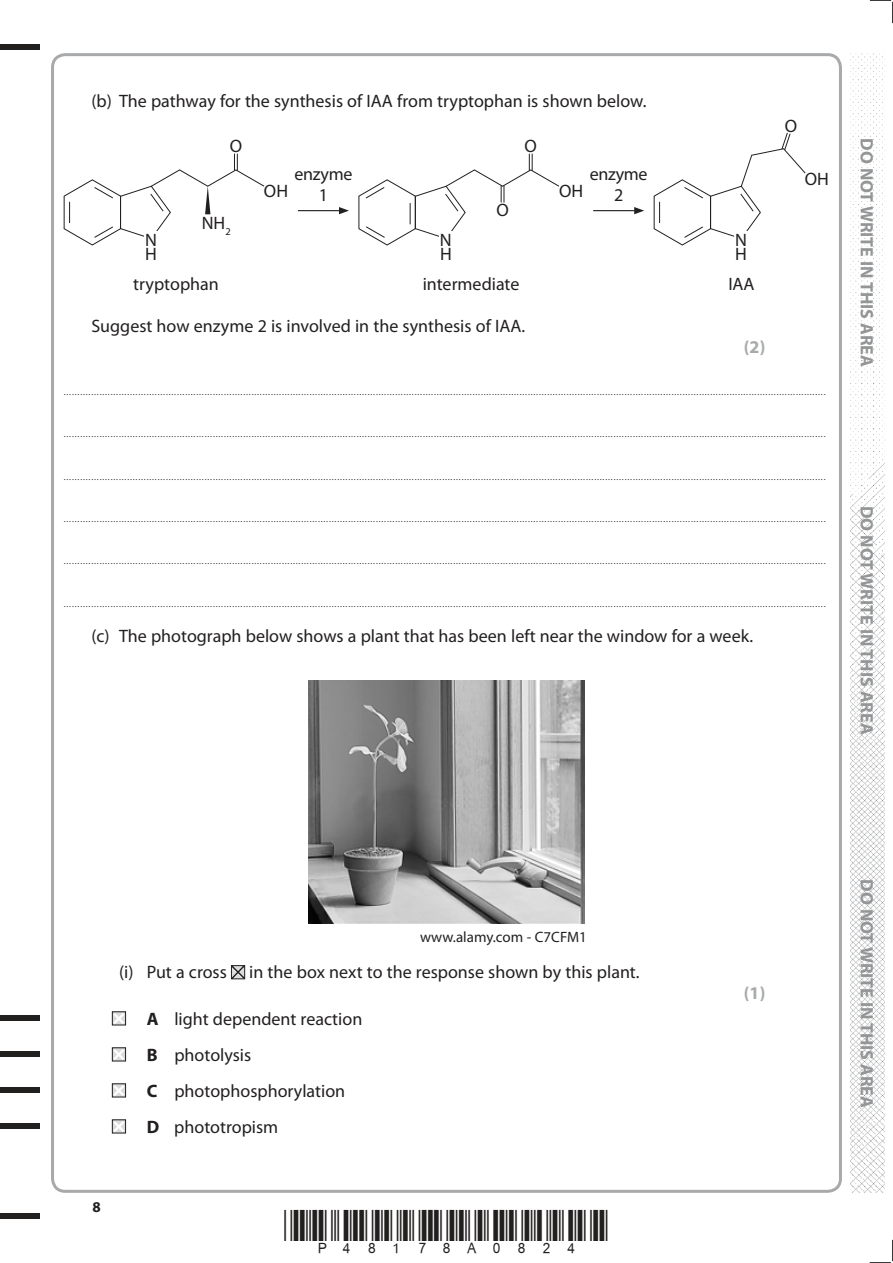
<style>
.page{position:relative;width:893px;height:1263px;background:#fff}
.page>*{position:absolute;margin:0;border:0;box-sizing:border-box;transform-origin:0 0}
.t1{font:18px/14.2px "Myriad Pro";color:#221f1f}
.t2{font:700 18px "Myriad Pro";color:#939597}
.t3{font:700 18px "Myriad Pro";color:#a7a9ab}
.t4{font:15px "Myriad Pro";color:#221f1f}
.t5{font:700 15px "Myriad Pro";color:#221f1f}
.t6{font:9px "Myriad Pro";color:#221f1f}
.s1{font-weight:700}
</style>
<div class="page">
<div style="left:0;top:44px;width:40px;height:5px;background:#221f1f"></div>
<div style="left:0;top:1214px;width:40px;height:5px;background:#221f1f"></div>
<svg style="left:870px;top:0;width:23px;height:23px"></svg>
<svg style="left:870px;top:1240px;width:23px;height:23px"></svg>
<img style="left:850px;top:53px;width:34px;height:1140px">
<svg style="left:63px;top:154px;width:202px;height:92px"></svg>
<div style="left:145px;top:231px;width:13px;height:30px;background:#fff"></div>
<hr style="left:298px;top:210px;width:43px;height:1px;background:#221f1f">
<svg style="left:339px;top:207px;width:10px;height:7px"></svg>
<hr style="left:593px;top:210px;width:44px;height:1px;background:#221f1f">
<svg style="left:634px;top:207px;width:10px;height:7px"></svg>
<svg style="left:358px;top:154px;width:202px;height:92px"></svg>
<div style="left:439px;top:231px;width:13px;height:30px;background:#fff"></div>
<svg style="left:653px;top:132px;width:153px;height:114px"></svg>
<div style="left:735px;top:231px;width:13px;height:30px;background:#fff"></div>
<img style="left:309px;top:680px;width:275px;height:244px">
<svg style="left:230px;top:965px;width:16px;height:15px"></svg>
<div style="left:0;top:1015px;width:40px;height:6px;background:#221f1f"></div>
<div style="left:0;top:1051px;width:40px;height:6px;background:#221f1f"></div>
<div style="left:0;top:1087px;width:40px;height:6px;background:#221f1f"></div>
<div style="left:0;top:1123px;width:40px;height:6px;background:#221f1f"></div>
<svg style="left:111px;top:1011px;width:16px;height:15px"></svg>
<svg style="left:111px;top:1047px;width:16px;height:15px"></svg>
<svg style="left:111px;top:1083px;width:16px;height:15px"></svg>
<svg style="left:111px;top:1119px;width:16px;height:15px"></svg>
<h1 class="t1" style="left:91px;top:95px;width:557px">(b) The pathway for the synthesis of IAA from tryptophan is shown below.</h1>
<h1 class="t1" style="left:230px;top:141px;width:14px">O</h1>
<h1 class="t1" style="left:202px;top:217px;width:30px">NH<sub>2</sub></h1>
<h1 class="t1" style="left:145px;top:234px;width:13px">N<br>H</h1>
<h1 class="t1" style="left:133px;top:278px;width:87px">tryptophan</h1>
<h1 class="t1" style="left:264px;top:185px;width:26px">OH</h1>
<h1 class="t1" style="left:525px;top:141px;width:14px">O</h1>
<h1 class="t1" style="left:295px;top:165px;width:59px;line-height:21px;text-align:center">enzyme<br>1</h1>
<h1 class="t1" style="left:590px;top:168px;width:59px">enzyme</h1>
<h1 class="t1" style="left:559px;top:185px;width:26px">OH</h1>
<h1 class="t1" style="left:614px;top:189px;width:11px">2</h1>
<h1 class="t1" style="left:497px;top:205px;width:14px">O</h1>
<h1 class="t1" style="left:440px;top:234px;width:13px">N<br>H</h1>
<h1 class="t1" style="left:423px;top:278px;width:98px">intermediate</h1>
<h1 class="t1" style="left:91px;top:320px;width:435px">Suggest how enzyme 2 is involved in the synthesis of IAA.</h1>
<h1 class="t1" style="left:735px;top:234px;width:13px">N<br>H</h1>
<h1 class="t1" style="left:728px;top:278px;width:28px">IAA</h1>
<h1 class="t1" style="left:785px;top:121px;width:14px">O</h1>
<h1 class="t1" style="left:805px;top:174px;width:26px">OH</h1>
<h1 class="t3" style="left:744px;top:340px;width:23px">(2)</h1>
<p class="t6" style="left:64px;top:389px;width:763px">....................................................................................................................................................................................................................................................................................</p>
<p class="t6" style="left:64px;top:431px;width:763px">....................................................................................................................................................................................................................................................................................</p>
<p class="t6" style="left:64px;top:473px;width:763px">....................................................................................................................................................................................................................................................................................</p>
<p class="t6" style="left:64px;top:515px;width:763px">....................................................................................................................................................................................................................................................................................</p>
<p class="t6" style="left:64px;top:558px;width:763px">....................................................................................................................................................................................................................................................................................</p>
<p class="t6" style="left:64px;top:600px;width:763px">....................................................................................................................................................................................................................................................................................</p>
<h1 class="t1" style="left:91px;top:631px;width:663px">(c) The photograph below shows a plant that has been left near the window for a week.</h1>
<h1 class="t2" style="left:877px;top:138px;width:230px;rotate:90deg">DO NOT WRITE IN THIS AREA</h1>
<h1 class="t2" style="left:877px;top:506px;width:230px;rotate:90deg">DO NOT WRITE IN THIS AREA</h1>
<h2 class="t4" style="left:420px;top:931px;width:168px">www.alamy.com - C7CFM1</h2>
<h1 class="t1" style="left:119px;top:966px;width:522px">(i) Put a cross in the box next to the response shown by this plant.</h1>
<h1 class="t1" style="left:147px;top:1002px;width:217px;line-height:36px"><span class="s1">A</span> light dependent reaction<br><span class="s1">B</span> photolysis<br><span class="s1">C</span> photophosphorylation<br><span class="s1">D</span> phototropism</h1>
<h2 class="t5" style="left:92px;top:1201px;width:10px">8</h2>
<h1 class="t3" style="left:744px;top:986px;width:23px">(1)</h1>
<h1 class="t2" style="left:877px;top:879px;width:230px;rotate:90deg">DO NOT WRITE IN THIS AREA</h1>
</div>
